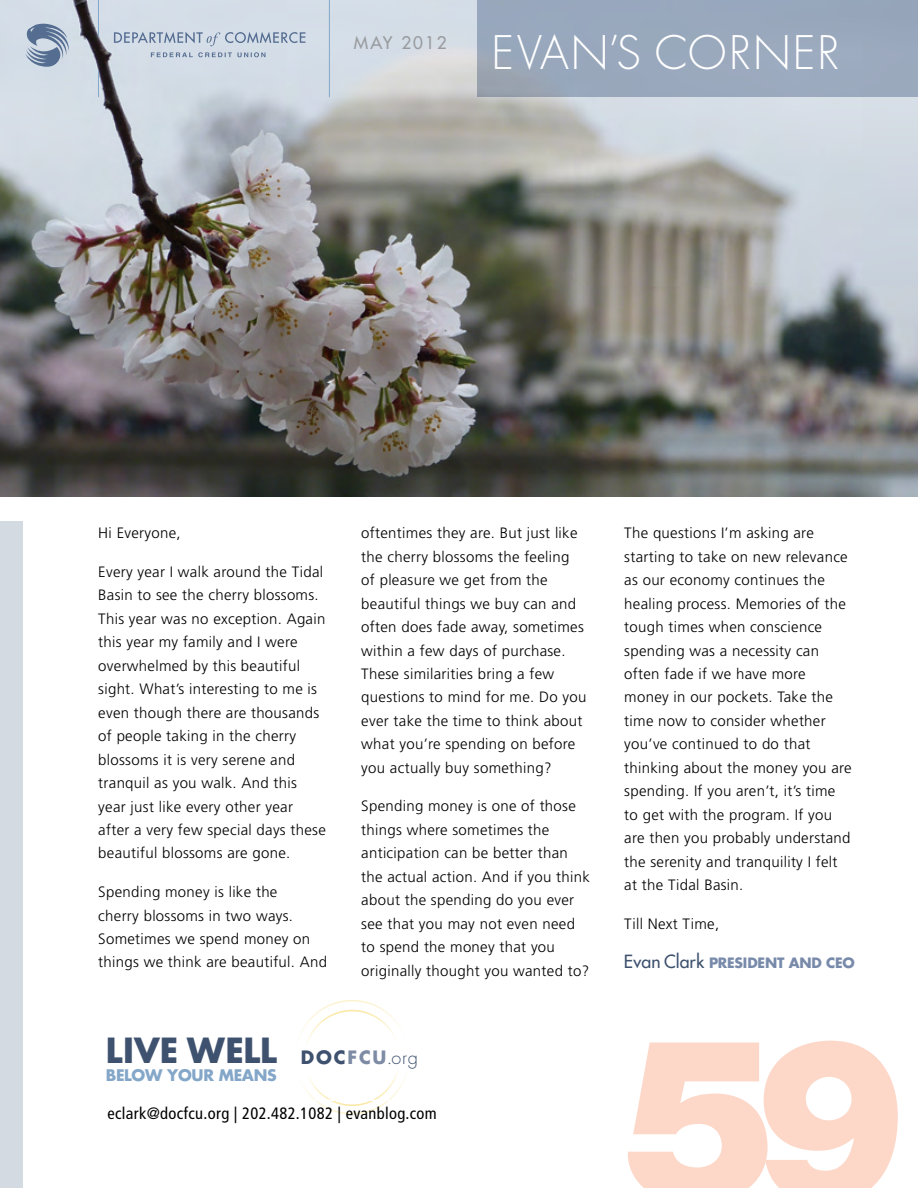
<style>
.page{position:relative;width:918px;height:1188px;background:#fff}
.page>*{position:absolute;margin:0;border:0;box-sizing:border-box;transform-origin:0 0}
.t1{font:900 228.9px "Helvetica Neue";color:#fdd8c9}
.t2{font:300 45px "Futura";letter-spacing:.04em;color:#fff}
.t3{font:700 33.75px "Futura";color:#3e516e}
.t4{font:300 17.85px "Futura";color:#3e516e}
.t5{font:500 16.95px "Futura Std";letter-spacing:.12em;color:#999b9e}
.t6{font:condensed 16.5px "Frutiger LT Std";letter-spacing:.02em;color:#000}
.t7{font:700 15.6px "Futura";letter-spacing:-.02em;color:#84a7c9}
.t8{font:300 15px/23.4px "Frutiger";letter-spacing:.02em;color:#000}
.t9{font:700 13.95px "Futura Std";letter-spacing:-.01em;color:#788aaa}
.s1{font-weight:500;font-size:17.7px;color:#3e516e}
.s2{font-weight:700}
.s3{font-weight:700;color:#7d8ba4}
</style>
<div class="page">
<img style="left:0;top:0;width:918px;height:497px">
<div style="left:0;top:522px;width:22px;height:666px;background:#d3dae2"></div>
<div style="left:304px;top:1010px;width:96px;height:96px;border:2px solid #fae596;border-radius:50%"></div>
<div style="left:295px;top:1000px;width:114px;height:114px;border:2px solid #fae596;border-radius:50%"></div>
<hr style="left:105px;top:1100px;width:504px;height:1px;background:#fff">
<svg style="left:114px;top:32px;width:191px;height:14px;background:#b4c1d1"></svg>
<svg style="left:151px;top:52px;width:114px;height:5px"></svg>
<svg style="left:25px;top:23px;width:44px;height:44px;background:#97a7bd"></svg>
<div style="left:477px;top:0;width:441px;height:97px;background:#99a8bd"></div>
<hr style="left:329px;top:0;width:1px;height:97px;background:#84a7c9">
<hr style="left:98px;top:0;width:1px;height:37px;background:#84a7c9">
<svg style="left:98px;top:70px;width:1px;height:27px"></svg>
<p class="t5" style="left:354px;top:32px;width:94px">may 2012</p>
<h2 class="t2" style="left:492px;top:25px;width:349px">EVAN’S CORNER</h2>
<p class="t8" style="left:98px;top:522px;width:84px">Hi Everyone,</p>
<p class="t8" style="left:98px;top:560px;width:229px">Every year I walk around the Tidal<br>Basin to see the cherry blossoms.<br>This year was no exception. Again this year my family and I were overwhelmed by this beautiful sight. What’s interesting to me is even though there are thousands of people taking in the cherry blossoms it is very serene and tranquil as you walk. And this year just like every other year after a very few special days these beautiful blossoms are gone.</p>
<p class="t8" style="left:98px;top:880px;width:230px">Spending money is like the<br>cherry blossoms in two ways.<br>Sometimes we spend money on things we think are beautiful. And</p>
<p class="t8" style="left:361px;top:522px;width:227px">oftentimes they are. But just like the cherry blossoms the feeling of pleasure we get from the beautiful things we buy can and often does fade away, sometimes within a few days of purchase.<br>These similarities bring a few questions to mind for me. Do you ever take the time to think about what you’re spending on before you actually buy something?</p>
<p class="t8" style="left:361px;top:795px;width:230px">Spending money is one of those things where sometimes the anticipation can be better than the actual action. And if you think about the spending do you ever see that you may not even need to spend the money that you originally thought you wanted to?</p>
<p class="t8" style="left:624px;top:522px;width:229px">The questions I’m asking are starting to take on new relevance as our economy continues the healing process. Memories of the tough times when conscience spending was a necessity can often fade if we have more money in our pockets. Take the time now to consider whether you’ve continued to do that thinking about the money you are spending. If you aren’t, it’s time to get with the program. If you are then you probably understand the serenity and tranquility I felt at the Tidal Basin.</p>
<p class="t8" style="left:624px;top:912px;width:96px">Till Next Time,</p>
<p class="t9" style="left:624px;top:953px;width:232px"><span class="s1">Evan Clark</span> PRESIDENT AND CEO</p>
<h3 class="t3" style="left:106px;top:1028px;width:173px">LIVE WELL</h3>
<p class="t7" style="left:106px;top:1065px;width:172px">BELOW YOU R MEANS</p>
<p class="t4" style="left:301px;top:1046px;width:119px"><span class="s2">DOC</span><span class="s3">FCU</span>.ORG</p>
<p class="t6" style="left:108px;top:1104px;width:331px">eclark@docfcu.org | 202.482.1082 | evanblog.com</p>
<h1 class="t1" style="left:624px;top:984px;width:284px">59</h1>
</div>
